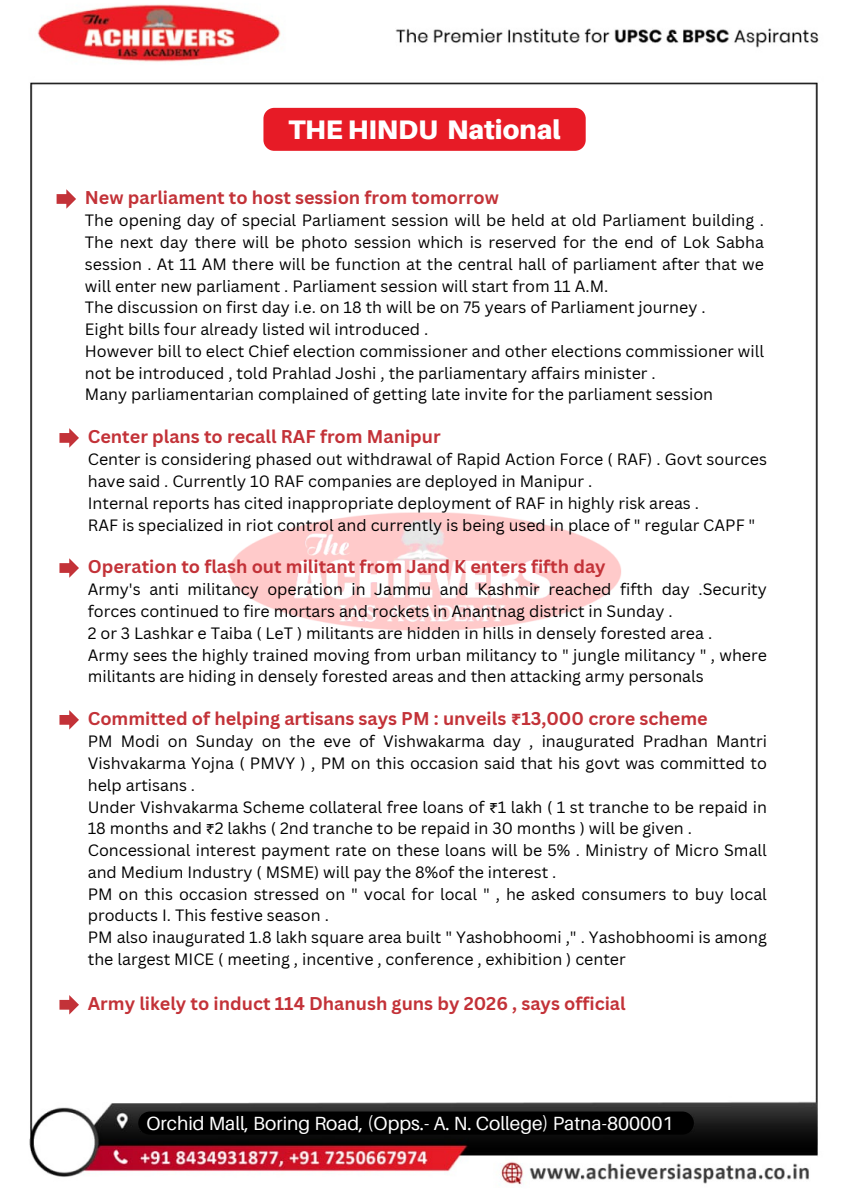
<style>
.page{position:relative;width:849px;height:1200px;background:#fff}
.page>*{position:absolute;margin:0;border:0;box-sizing:border-box;transform-origin:0 0}
.t1{font:900 26.8px "Aileron";color:#fff}
.t2{font:19.1px "Aileron";color:#fff}
.t3{font:700 18px "Canva Sans";color:#c33238}
.t4{font:16px/21.8px "Canva Sans";color:#000}
.s1{font-family:"Noto Sans Gurmukhi"}
</style>
<div class="page">
<img style="left:29px;top:4px;width:790px;height:1181px">
<svg style="left:57px;top:189px;width:19px;height:20px"></svg>
<img style="left:210px;top:482px;width:433px;height:183px">
<div style="left:263px;top:108px;width:322px;height:43px;background:#e71b26"></div>
<div style="left:138px;top:1112px;width:555px;height:23px;background:#000;border-radius:12px"></div>
<svg style="left:59px;top:428px;width:20px;height:20px"></svg>
<svg style="left:59px;top:710px;width:20px;height:20px"></svg>
<svg style="left:59px;top:558px;width:20px;height:20px"></svg>
<svg style="left:59px;top:995px;width:20px;height:20px"></svg>
<p class="t1" style="left:288px;top:113px;width:274px">THE HINDU National</p>
<p class="t3" style="left:85px;top:185px;width:415px">New parliament to host session from tomorrow</p>
<p class="t4" style="left:85px;top:209px;width:680px;text-align:justify">The opening day of special Parliament session will be held at old Parliament building .<br>The next day there will be photo session which is reserved for the end of Lok Sabha session . At 11 AM there will be function at the central hall of parliament after that we will enter new parliament . Parliament session will start from 11 A.M.</p>
<p class="t4" style="left:85px;top:296px;width:622px">The discussion on first day i.e. on 18 th will be on 75 years of Parliament journey .</p>
<p class="t4" style="left:85px;top:318px;width:345px">Eight bills four already listed wil introduced .</p>
<p class="t4" style="left:85px;top:340px;width:680px">However bill to elect Chief election commissioner and other elections commissioner will not be introduced , told Prahlad Joshi , the parliamentary affairs minister .</p>
<p class="t4" style="left:85px;top:383px;width:629px">Many parliamentarian complained of getting late invite for the parliament session</p>
<p class="t3" style="left:88px;top:424px;width:354px">Center plans to recall RAF from Manipur</p>
<p class="t4" style="left:88px;top:448px;width:680px">Center is considering phased out withdrawal of Rapid Action Force ( RAF) . Govt sources have said . Currently 10 RAF companies are deployed in Manipur .</p>
<p class="t4" style="left:88px;top:492px;width:612px">Internal reports has cited inappropriate deployment of RAF in highly risk areas .</p>
<p class="t4" style="left:88px;top:514px;width:669px">RAF is specialized in riot control and currently is being used in place of " regular CAPF "</p>
<p class="t3" style="left:88px;top:554px;width:519px">Operation to flash out militant from Jand K enters fifth day</p>
<p class="t4" style="left:88px;top:578px;width:680px">Army's anti militancy operation in Jammu and Kashmir reached fifth day .Security forces continued to fire mortars and rockets in Anantnag district in Sunday .</p>
<p class="t4" style="left:88px;top:622px;width:625px">2 or 3 Lashkar e Taiba ( LeT ) militants are hidden in hills in densely forested area .</p>
<p class="t4" style="left:88px;top:644px;width:680px">Army sees the highly trained moving from urban militancy to " jungle militancy " , where militants are hiding in densely forested areas and then attacking army personals</p>
<p class="t3" style="left:88px;top:706px;width:621px">Committed of helping artisans says PM : unveils <span class="s1">₹</span>13,000 crore scheme</p>
<p class="t4" style="left:88px;top:730px;width:680px;text-align:justify">PM Modi on Sunday on the eve of Vishwakarma day , inaugurated Pradhan Mantri Vishvakarma Yojna ( PMVY ) , PM on this occasion said that his govt was committed to help artisans .</p>
<p class="t4" style="left:88px;top:795px;width:680px">Under Vishvakarma Scheme collateral free loans of <span class="s1">₹</span>1 lakh ( 1 st tranche to be repaid in<br>18 months and <span class="s1">₹</span>2 lakhs ( 2nd tranche to be repaid in 30 months ) will be given .</p>
<p class="t4" style="left:88px;top:839px;width:680px">Concessional interest payment rate on these loans will be 5% . Ministry of Micro Small and Medium Industry ( MSME) will pay the 8%of the interest .</p>
<p class="t4" style="left:88px;top:882px;width:680px">PM on this occasion stressed on " vocal for local " , he asked consumers to buy local products I. This festive season .</p>
<p class="t4" style="left:88px;top:926px;width:680px">PM also inaugurated 1.8 lakh square area built " Yashobhoomi ," . Yashobhoomi is among the largest MICE ( meeting , incentive , conference , exhibition ) center</p>
<p class="t3" style="left:88px;top:991px;width:539px">Army likely to induct 114 Dhanush guns by 2026 , says official</p>
<p class="t2" style="left:146px;top:1111px;width:528px">Orchid Mall, Boring Road, (Opps.- A. N. College) Patna-800001</p>
</div>
